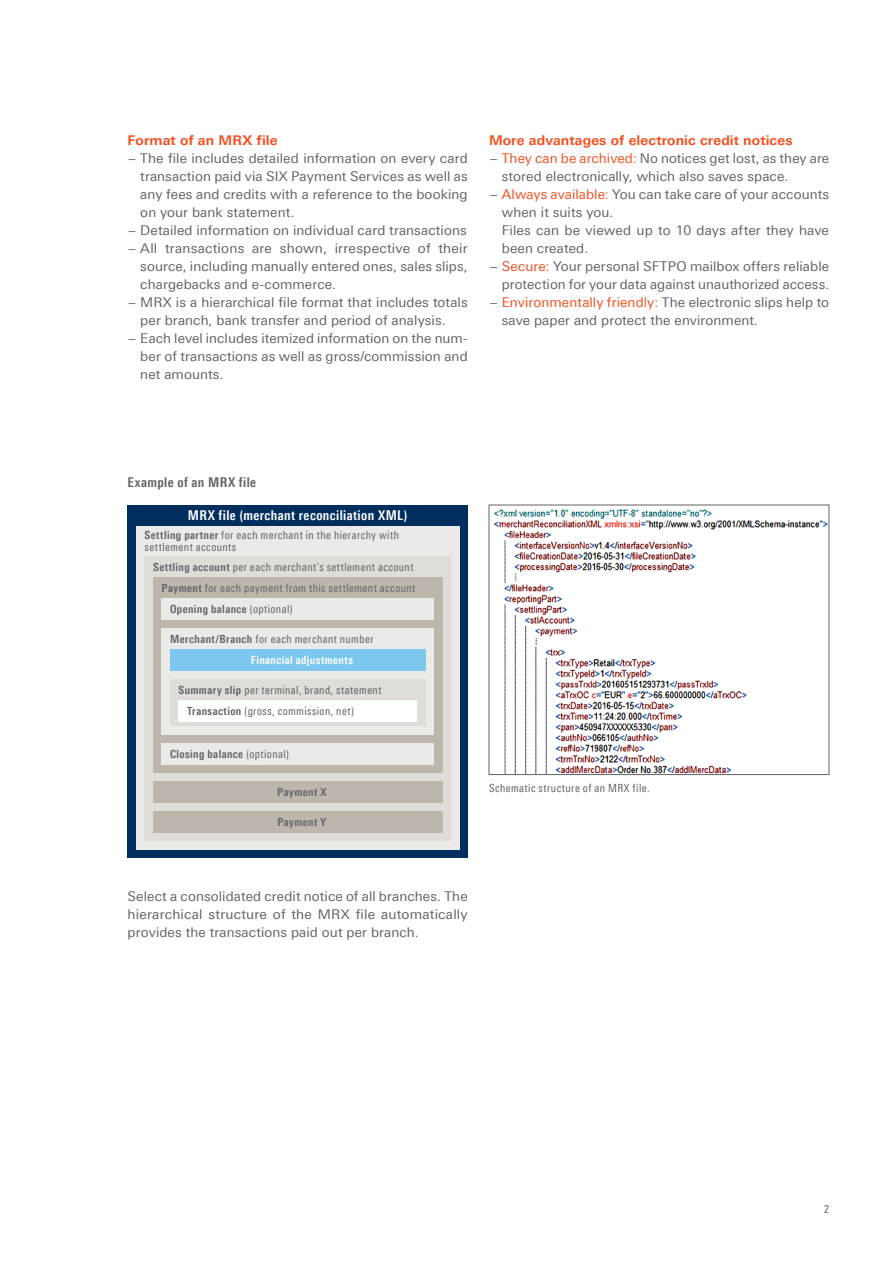
<style>
.page{position:relative;width:893px;height:1263px;background:#fff}
.page>*{position:absolute;margin:0;border:0;box-sizing:border-box;transform-origin:0 0}
.t1{font:13.5px/18px "Linotype Univers 430";letter-spacing:.01em;color:#636366;text-align:justify}
.t2{font:700 13.5px "Linotype Univers 630";letter-spacing:.01em;color:#f15122}
.t3{font:700 13.5px "Linotype Univers 620 Cn";letter-spacing:.03em;color:#fff}
.t4{font:700 13.5px "Linotype Univers 620 Cn";letter-spacing:.03em;color:#636366}
.t5{font:11.25px/12px "Linotype Univers 420 Cn";letter-spacing:.04em;color:#636366}
.t6{font:700 11.25px "Linotype Univers 620 Cn";letter-spacing:.035em;color:#636366}
.t7{font:700 11.25px "Linotype Univers 620 Cn";letter-spacing:.035em;color:#fff}
.s1{color:#f15122}
.s2{font-family:"Linotype Univers 620 Cn";font-weight:700}
.s3{font-family:"Linotype Univers 420 Cn";font-weight:400}
</style>
<div class="page">
<img style="left:493px;top:510px;width:334px;height:263px">
<div style="left:128px;top:505px;width:340px;height:353px;background:#002e5e"></div>
<div style="left:136px;top:526px;width:323px;height:323px;background:#ebeae6"></div>
<div style="left:145px;top:556px;width:306px;height:285px;background:#e0dcd7"></div>
<div style="left:153px;top:577px;width:289px;height:196px;background:#bdb6ad"></div>
<div style="left:162px;top:628px;width:272px;height:106px;background:#ebeae6"></div>
<div style="left:170px;top:679px;width:255px;height:47px;background:#e0dcd7"></div>
<div style="left:162px;top:598px;width:272px;height:22px;background:#ebeae6"></div>
<div style="left:162px;top:743px;width:272px;height:21px;background:#ebeae6"></div>
<div style="left:153px;top:781px;width:289px;height:21px;background:#bdb6ad"></div>
<div style="left:153px;top:811px;width:289px;height:21px;background:#bdb6ad"></div>
<div style="left:179px;top:700px;width:238px;height:21px;background:#fff"></div>
<div style="left:170px;top:649px;width:255px;height:22px;background:#7dc6ed"></div>
<p class="t2" style="left:128px;top:132px;width:152px">Format of an MRX file</p>
<p class="t1" style="left:128px;top:149px;width:342px">− The file includes detailed information on every card</p>
<p class="t1" style="left:140px;top:167px;width:329px">transaction paid via SIX Payment Services as well as</p>
<p class="t1" style="left:140px;top:185px;width:329px">any fees and credits with a reference to the booking</p>
<p class="t1" style="left:140px;top:203px;width:156px">on your bank statement.</p>
<p class="t1" style="left:128px;top:221px;width:341px">− Detailed information on individual card transactions</p>
<p class="t1" style="left:128px;top:239px;width:342px">− All transactions are shown, irrespective of their</p>
<p class="t1" style="left:140px;top:257px;width:329px">source, including manually entered ones, sales slips,</p>
<p class="t1" style="left:140px;top:275px;width:197px">chargebacks and e-commerce.</p>
<p class="t1" style="left:128px;top:293px;width:342px">− MRX is a hierarchical file format that includes totals</p>
<p class="t1" style="left:140px;top:311px;width:307px">per branch, bank transfer and period of analysis.</p>
<p class="t1" style="left:128px;top:329px;width:342px">− Each level includes itemized information on the num-</p>
<p class="t1" style="left:140px;top:347px;width:329px">ber of transactions as well as gross/commission and</p>
<p class="t1" style="left:140px;top:365px;width:85px">net amounts.</p>
<p class="t2" style="left:489px;top:132px;width:305px">More advantages of electronic credit notices</p>
<p class="t1" style="left:489px;top:149px;width:342px">− <span class="s1">They can be archived:</span> No notices get lost, as they are</p>
<p class="t1" style="left:502px;top:167px;width:288px">stored electronically, which also saves space.</p>
<p class="t1" style="left:489px;top:185px;width:342px">− <span class="s1">Always available:</span> You can take care of your accounts</p>
<p class="t1" style="left:502px;top:203px;width:113px">when it suits you.</p>
<p class="t1" style="left:502px;top:221px;width:329px">Files can be viewed up to 10 days after they have</p>
<p class="t1" style="left:502px;top:239px;width:88px">been created.</p>
<p class="t1" style="left:489px;top:257px;width:342px">− <span class="s1">Secure:</span> Your personal SFTPO mailbox offers reliable</p>
<p class="t1" style="left:502px;top:275px;width:329px">protection for your data against unauthorized access.</p>
<p class="t1" style="left:489px;top:293px;width:342px">− <span class="s1">Environmentally friendly:</span> The electronic slips help to</p>
<p class="t1" style="left:502px;top:311px;width:258px">save paper and protect the environment.</p>
<p class="t4" style="left:128px;top:474px;width:130px">Example of an MRX file</p>
<p class="t3" style="left:188px;top:507px;width:221px">MRX file (merchant reconciliation XML)</p>
<p class="t5" style="left:145px;top:529px;width:256px"><span class="s2">Settling partner</span> for each merchant in the hierarchy with settlement accounts</p>
<p class="t5" style="left:153px;top:556px;width:264px;line-height:21.3px;text-align:right"><span class="s2">Settling account</span> per each merchant’s settlement account<br><span class="s2">Payment</span> for each payment from this settlement account</p>
<p class="t6" style="left:170px;top:602px;width:124px">Opening balance <span class="s3">(optional)</span></p>
<p class="t5" style="left:170px;top:633px;width:205px"><span class="s2">Merchant/Branch</span> for each merchant number</p>
<p class="t7" style="left:251px;top:653px;width:104px">Financial adjustments</p>
<p class="t5" style="left:187px;top:679px;width:196px;line-height:20.9px;text-indent:-8px"><span class="s2">Summary slip</span> per terminal, brand, statement<br><span class="s2">Transaction</span> (gross, commission, net)</p>
<p class="t6" style="left:170px;top:747px;width:120px">Closing balance <span class="s3">(optional)</span></p>
<p class="t6" style="left:277px;top:785px;width:51px">Payment X</p>
<p class="t6" style="left:277px;top:815px;width:51px">Payment Y</p>
<p class="t5" style="left:489px;top:782px;width:162px">Schematic structure of an MRX file.</p>
<p class="t1" style="left:128px;top:887px;width:342px">Select a consolidated credit notice of all branches. The hierarchical structure of the MRX file automatically provides the transactions paid out per branch.</p>
<p class="t5" style="left:824px;top:1203px;width:7px">2</p>
</div>
